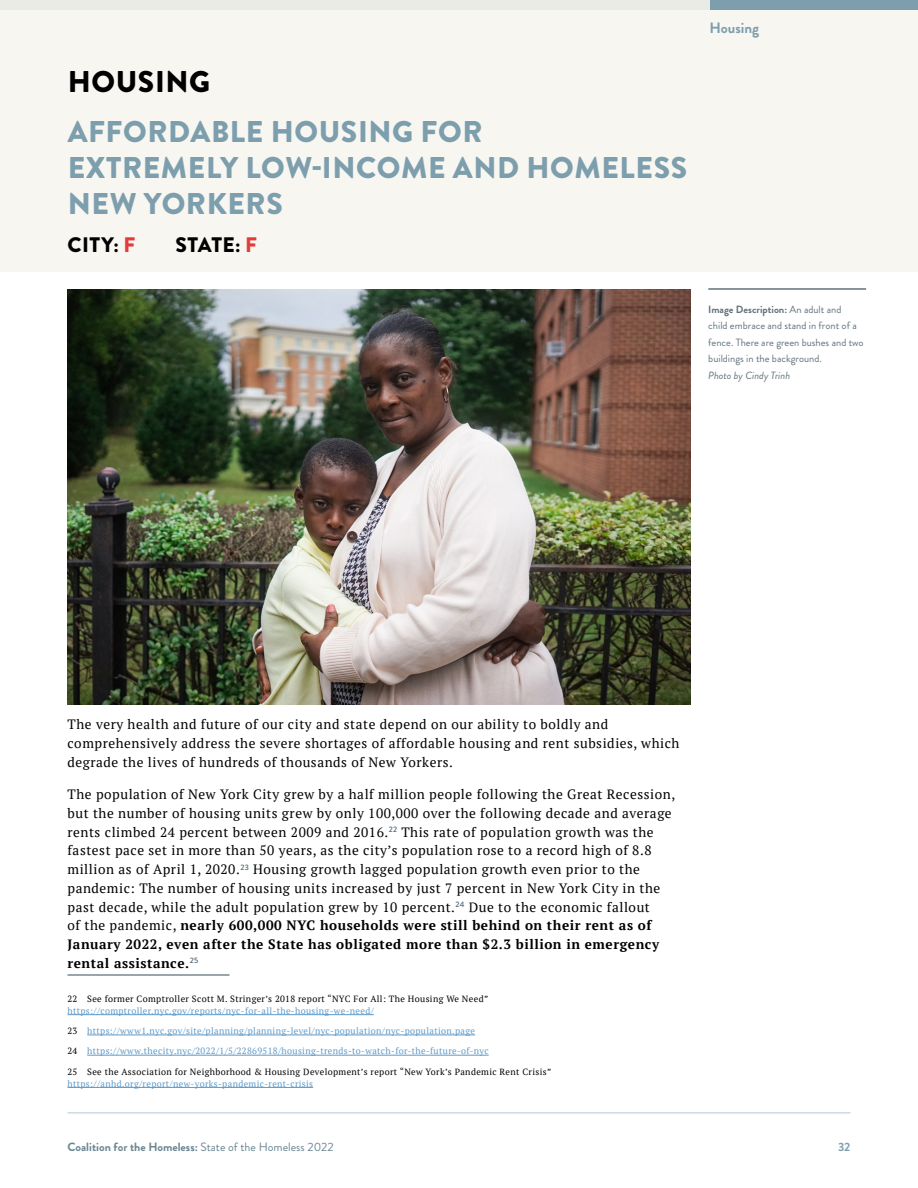
<style>
.page{position:relative;width:918px;height:1188px;background:#fff}
.page>*{position:absolute;margin:0;border:0;box-sizing:border-box;transform-origin:0 0}
.t1{font:900 30px/36px "Brandon Grotesque";letter-spacing:.02em;color:#7d9ead}
.t2{font:900 30px "Brandon Grotesque";letter-spacing:.02em;color:#000}
.t3{font:900 21px "Brandon Grotesque";letter-spacing:.02em;color:#000}
.t4{font:700 15px "Brandon Grotesque";color:#7d9ead}
.t5{font:13.5px/18.8px "PT Serif";letter-spacing:.04em;color:#000101}
.t6{font:700 12px "Brandon Grotesque";color:#698591}
.t7{font:700 12px "Brandon Grotesque";color:#7d9ead}
.t8{font:10.5px/16.5px "Brandon Grotesque";color:#62747b}
.t9{font:italic 10.5px "Brandon Grotesque";color:#62747b}
.t10{font:9px "PT Serif";letter-spacing:.04em;color:#5c99c9}
.t11{font:9px "PT Serif";letter-spacing:.04em;color:#000}
.s1{color:#e43b38}
.s2{font-weight:700}
.s3{color:#000}
.s4{font-weight:400}
</style>
<div class="page">
<hr style="left:68px;top:1112px;width:782px;height:1px;background:#becfd6">
<div style="left:710px;top:0;width:208px;height:10px;background:#7d9ead"></div>
<div style="left:0;top:0;width:710px;height:10px;background:#eaebe6"></div>
<div style="left:0;top:10px;width:918px;height:261px;background:#f7f6f1"></div>
<hr style="left:68px;top:974px;width:162px;height:2px;background:#4b616e">
<hr style="left:68px;top:1014px;width:306px;height:1px;background:#5c99c9">
<hr style="left:87px;top:1035px;width:388px;height:1px;background:#5c99c9">
<hr style="left:87px;top:1055px;width:402px;height:1px;background:#5c99c9">
<hr style="left:68px;top:1087px;width:245px;height:1px;background:#5c99c9">
<img style="left:68px;top:289px;width:622px;height:415px">
<hr style="left:708px;top:288px;width:158px;height:2px;background:#62747b">
<h1 class="t2" style="left:68px;top:61px;width:144px">HOUSING</h1>
<h1 class="t1" style="left:68px;top:114px;width:621px">AFFORDABLE HOUSING FOR<br>EXTREMELY LOW-INCOME AND HOMELESS<br>NEW YORKERS</h1>
<h2 class="t3" style="left:68px;top:230px;width:69px">CITY: <span class="s1">F</span></h2>
<h2 class="t3" style="left:176px;top:230px;width:83px">STATE: <span class="s1">F</span></h2>
<p class="t4" style="left:710px;top:18px;width:51px">Housing</p>
<p class="t8" style="left:708px;top:301px;width:157px"><span class="s2">Image Description:</span> An adult and<br>child embrace and stand in front of a fence. There are green bushes and two buildings in the background.</p>
<p class="t9" style="left:708px;top:368px;width:83px">Photo by Cindy Trinh</p>
<p class="t5" style="left:68px;top:715px;width:613px">The very health and future of our city and state depend on our ability to boldly and comprehensively address the severe shortages of affordable housing and rent subsidies, which degrade the lives of hundreds of thousands of New Yorkers.</p>
<p class="t5" style="left:67px;top:785px;width:609px">The population of New York City grew by a half million people following the Great Recession, but the number of housing units grew by only 100,000 over the following decade and average rents climbed 24 percent between 2009 and 2016.<sup>22</sup> This rate of population growth was the fastest pace set in more than 50 years, as the city’s population rose to a record high of 8.8 million as of April 1, 2020.<sup>23</sup> Housing growth lagged population growth even prior to the pandemic: The number of housing units increased by just 7 percent in New York City in the past decade, while the adult population grew by 10 percent.<sup>24</sup> Due to the economic fallout<br>of the pandemic, <span class="s2">nearly 600,000 NYC households were still behind on their rent as of January 2022, even after the State has obligated more than $2.3 billion in emergency rental assistance.</span><sup>25</sup></p>
<p class="t11" style="left:68px;top:993px;width:422px">22 See former Comptroller Scott M. Stringer’s 2018 report “NYC For All: The Housing We Need”</p>
<p class="t10" style="left:68px;top:1005px;width:308px">https://comptroller.nyc.gov/reports/nyc-for-all-the-housing-we-need/</p>
<p class="t10" style="left:68px;top:1025px;width:409px"><span class="s3">23</span> https://www1.nyc.gov/site/planning/planning-level/nyc-population/nyc-population.page</p>
<p class="t10" style="left:68px;top:1045px;width:423px"><span class="s3">24</span> https://www.thecity.nyc/2022/1/5/22869518/housing-trends-to-watch-for-the-future-of-nyc</p>
<p class="t11" style="left:68px;top:1066px;width:485px">25 See the Association for Neighborhood &amp; Housing Development’s report “New York’s Pandemic Rent Crisis”</p>
<p class="t10" style="left:68px;top:1078px;width:247px">https://anhd.org/report/new-yorks-pandemic-rent-crisis</p>
<p class="t6" style="left:68px;top:1138px;width:268px">Coalition for the Homeless: <span class="s4">State of the Homeless 2022</span></p>
<p class="t7" style="left:838px;top:1138px;width:14px">32</p>
</div>
